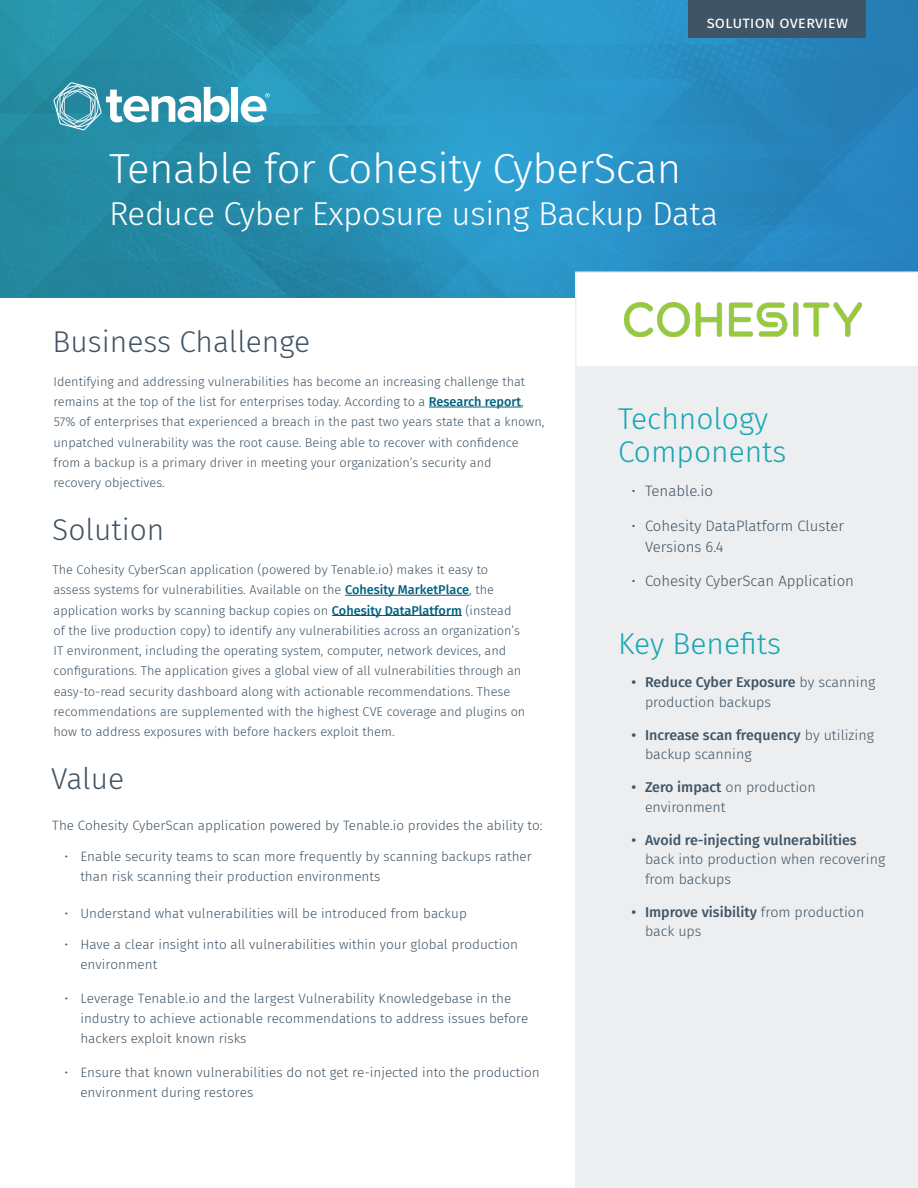
<style>
.page{position:relative;width:918px;height:1188px;background:#fff}
.page>*{position:absolute;margin:0;border:0;box-sizing:border-box;transform-origin:0 0}
.t1{font:300 42px "Fira Sans";letter-spacing:-.01em;color:#fff}
.t2{font:300 33px "Fira Sans";letter-spacing:-.01em;color:#fff}
.t3{font:300 30px/33px "Fira Sans";color:#15a6b4}
.t4{font:300 30px "Fira Sans";color:#415364}
.t5{font:16.5px "Fira Sans";color:#fff}
.t6{font:300 15px/21px "Fira Sans";color:#3f5465}
.t7{font:300 14.25px/19.5px "Fira Sans";color:#3f5465}
.t8{font:300 13.5px/20.2px "Fira Sans";color:#3f5465}
.t9{font:300 12.75px/20.2px "Fira Sans";color:#3f5465}
.s1{font-weight:500;color:#00607f}
.s2{font-weight:500}
</style>
<div class="page">
<img style="left:0;top:0;width:918px;height:298px">
<div style="left:575px;top:365px;width:343px;height:823px;background:#eceeef"></div>
<svg style="left:575px;top:272px;width:343px;height:94px"></svg>
<div style="left:688px;top:0;width:178px;height:38px;background:#3f5465"></div>
<hr style="left:429px;top:407px;width:92px;height:1px;background:#00607f">
<hr style="left:345px;top:595px;width:124px;height:1px;background:#00607f">
<hr style="left:332px;top:615px;width:130px;height:1px;background:#00607f">
<div style="left:232px;top:87px;width:6px;height:35px;background:#fff"></div>
<svg style="left:241px;top:93px;width:29px;height:29px"></svg>
<svg style="left:54px;top:82px;width:175px;height:48px"></svg>
<img style="left:624px;top:303px;width:238px;height:33px">
<p class="t5" style="left:707px;top:9px;width:143px">SOLUTION OVERVIEW</p>
<p class="t1" style="left:109px;top:139px;width:574px">Tenable for Cohesity CyberScan</p>
<p class="t2" style="left:109px;top:190px;width:611px">Reduce Cyber Exposure using Backup Data</p>
<p class="t4" style="left:53px;top:320px;width:259px">Business Challenge</p>
<p class="t9" style="left:53px;top:371px;width:493px">Identifying and addressing vulnerabilities has become an increasing challenge that remains at the top of the list for enterprises today. According to a <span class="s1">Research report</span>, 57% of enterprises that experienced a breach in the past two years state that a known, unpatched vulnerability was the root cause. Being able to recover with confidence from a backup is a primary driver in meeting your organization’s security and<br>recovery objectives.</p>
<p class="t4" style="left:52px;top:509px;width:114px">Solution</p>
<p class="t9" style="left:53px;top:559px;width:474px">The Cohesity CyberScan application (powered by Tenable.io) makes it easy to assess systems for vulnerabilities. Available on the <span class="s1">Cohesity MarketPlace</span>, the application works by scanning backup copies on <span class="s1">Cohesity DataPlatform</span> (instead<br>of the live production copy) to identify any vulnerabilities across an organization’s IT environment, including the operating system, computer, network devices, and configurations. The application gives a global view of all vulnerabilities through an easy-to-read security dashboard along with actionable recommendations. These recommendations are supplemented with the highest CVE coverage and plugins on how to address exposures with before hackers exploit them.</p>
<p class="t4" style="left:51px;top:758px;width:74px">Value</p>
<p class="t8" style="left:52px;top:815px;width:492px">The Cohesity CyberScan application powered by Tenable.io provides the ability to:</p>
<p class="t8" style="left:80px;top:846px;width:453px;text-indent:-16px">• Enable security teams to scan more frequently by scanning backups rather than risk scanning their production environments</p>
<p class="t8" style="left:65px;top:903px;width:404px">• Understand what vulnerabilities will be introduced from backup</p>
<p class="t8" style="left:80px;top:934px;width:439px;text-indent:-16px">• Have a clear insight into all vulnerabilities within your global production environment</p>
<p class="t8" style="left:80px;top:988px;width:450px;text-indent:-16px">• Leverage Tenable.io and the largest Vulnerability Knowledgebase in the industry to achieve actionable recommendations to address issues before hackers exploit known risks</p>
<p class="t8" style="left:80px;top:1062px;width:461px;text-indent:-16px">• Ensure that known vulnerabilities do not get re-injected into the production environment during restores</p>
<p class="t3" style="left:618px;top:401px;width:170px">Technology<br>Components</p>
<p class="t6" style="left:632px;top:480px;width:83px">• Tenable.io</p>
<p class="t6" style="left:645px;top:515px;width:201px;text-indent:-14px">• Cohesity DataPlatform Cluster<br>Versions 6.4</p>
<p class="t6" style="left:632px;top:570px;width:224px">• Cohesity CyberScan Application</p>
<p class="t3" style="left:618px;top:627px;width:165px">Key Benefits</p>
<p class="t7" style="left:645px;top:672px;width:232px;text-indent:-14px"><span class="s2">• Reduce Cyber Exposure</span> by scanning production backups</p>
<p class="t7" style="left:645px;top:725px;width:230px;text-indent:-14px"><span class="s2">• Increase scan frequency</span> by utilizing backup scanning</p>
<p class="t7" style="left:645px;top:777px;width:172px;text-indent:-14px"><span class="s2">• Zero impact</span> on production environment</p>
<p class="t7" style="left:645px;top:830px;width:242px;text-indent:-14px"><span class="s2">• Avoid re-injecting vulnerabilities </span>back into production when recovering from backups</p>
<p class="t7" style="left:645px;top:902px;width:221px;text-indent:-14px"><span class="s2">• Improve visibility</span> from production back ups</p>
</div>
